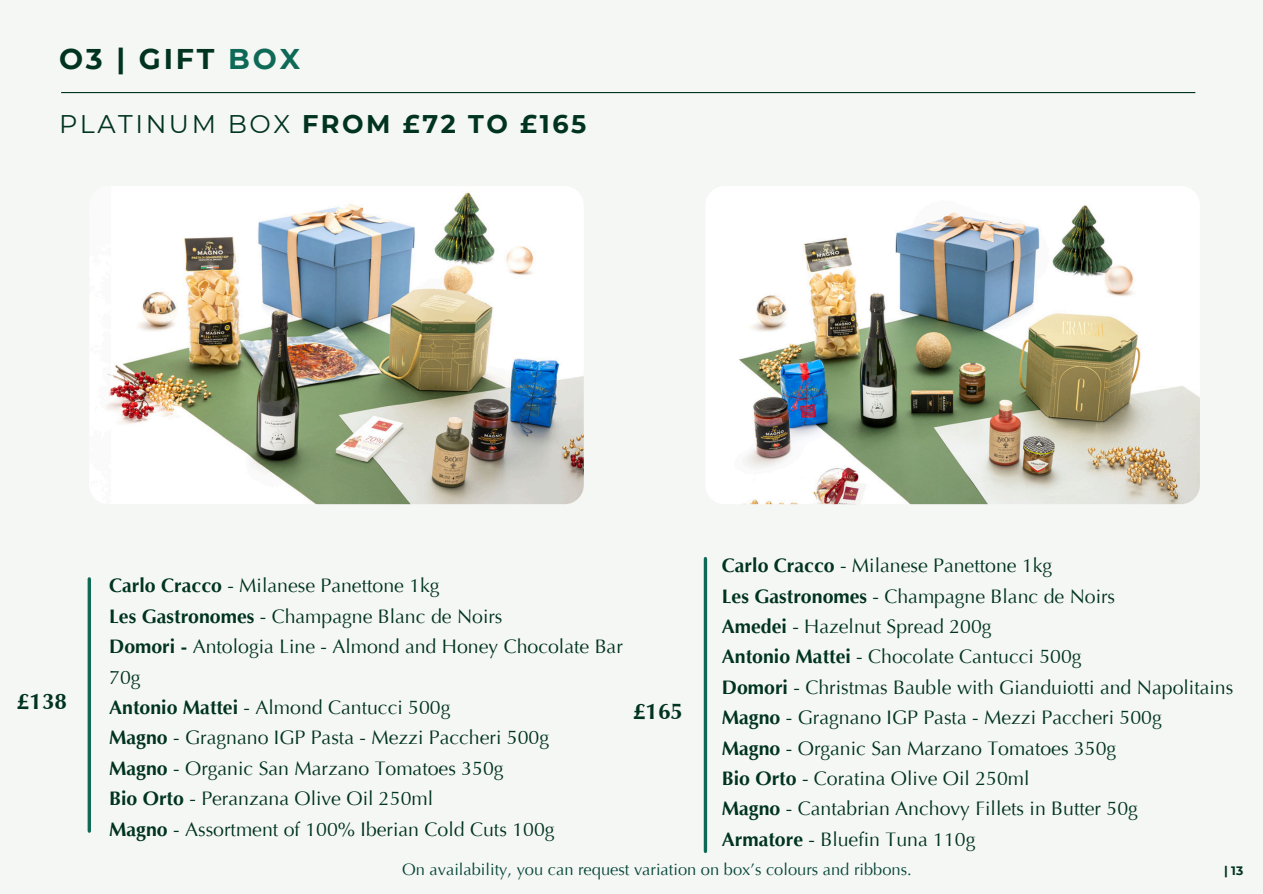
<style>
.page{position:relative;width:1263px;height:894px;background:#fff}
.page>*{position:absolute;margin:0;border:0;box-sizing:border-box;transform-origin:0 0}
.t1{font:700 28.5px "Montserrat";letter-spacing:.1em;color:#003320}
.t2{font:700 25.5px "Montserrat";letter-spacing:.1em;color:#003320}
.t3{font:700 22.5px "Optima LT Pro";color:#003320}
.t4{font:19.5px/30.3px "Optima LT Pro";color:#003320}
.t5{font:16.5px "Optima LT Pro";color:#074739}
.t6{font:700 12.15px "Montserrat";color:#003320}
.s1{color:#0e6a56}
.s2{font-weight:400}
.s3{font-weight:700}
</style>
<div class="page">
<div style="left:0;top:0;width:1263px;height:893px;background:#f5f7f5"></div>
<hr style="left:61px;top:92px;width:1134px;height:1px;background:#003320">
<hr style="left:704px;top:558px;width:3px;height:293px;background:#0e6a56">
<hr style="left:88px;top:578px;width:3px;height:252px;background:#0e6a56">
<img style="left:89px;top:186px;width:494px;height:318px;border-radius:19px">
<img style="left:705px;top:186px;width:495px;height:318px;border-radius:19px">
<h2 class="t1" style="left:59px;top:41px;width:243px">O3 | GIFT <span class="s1">BOX</span></h2>
<h4 class="t2" style="left:59px;top:108px;width:529px"><span class="s2">PLATINUM BOX</span> FROM £72 TO £165</h4>
<h4 class="t3" style="left:17px;top:692px;width:52px">£138</h4>
<h3 class="t4" style="left:109px;top:572px;width:515px"><span class="s3">Carlo Cracco</span> - Milanese Panettone 1kg<br><span class="s3">Les Gastronomes</span> - Champagne Blanc de Noirs<br><span class="s3">Domori -</span> Antologia Line - Almond and Honey Chocolate Bar 70g<br><span class="s3">Antonio Mattei</span> - Almond Cantucci 500g<br><span class="s3">Magno</span> - Gragnano IGP Pasta - Mezzi Paccheri 500g<br><span class="s3">Magno</span> - Organic San Marzano Tomatoes 350g<br><span class="s3">Bio Orto</span> - Peranzana Olive Oil 250ml<br><span class="s3">Magno</span> - Assortment of 100% Iberian Cold Cuts 100g</h3>
<p class="t3" style="left:633px;top:702px;width:52px">£165</p>
<p class="t4" style="left:722px;top:552px;width:513px"><span class="s3">Carlo Cracco</span> - Milanese Panettone 1kg<br><span class="s3">Les Gastronomes</span> - Champagne Blanc de Noirs<br><span class="s3">Amedei</span> - Hazelnut Spread 200g<br><span class="s3">Antonio Mattei</span> - Chocolate Cantucci 500g<br><span class="s3">Domori</span> - Christmas Bauble with Gianduiotti and Napolitains <span class="s3">Magno</span> - Gragnano IGP Pasta - Mezzi Paccheri 500g<br><span class="s3">Magno</span> - Organic San Marzano Tomatoes 350g<br><span class="s3">Bio Orto</span> - Coratina Olive Oil 250ml<br><span class="s3">Magno</span> - Cantabrian Anchovy Fillets in Butter 50g<br><span class="s3">Armatore</span> - Bluefin Tuna 110g</p>
<h3 class="t5" style="left:402px;top:862px;width:511px">On availability, you can request variation on box’s colours and ribbons.</h3>
<h1 class="t6" style="left:1224px;top:863px;width:21px">| 13</h1>
</div>
